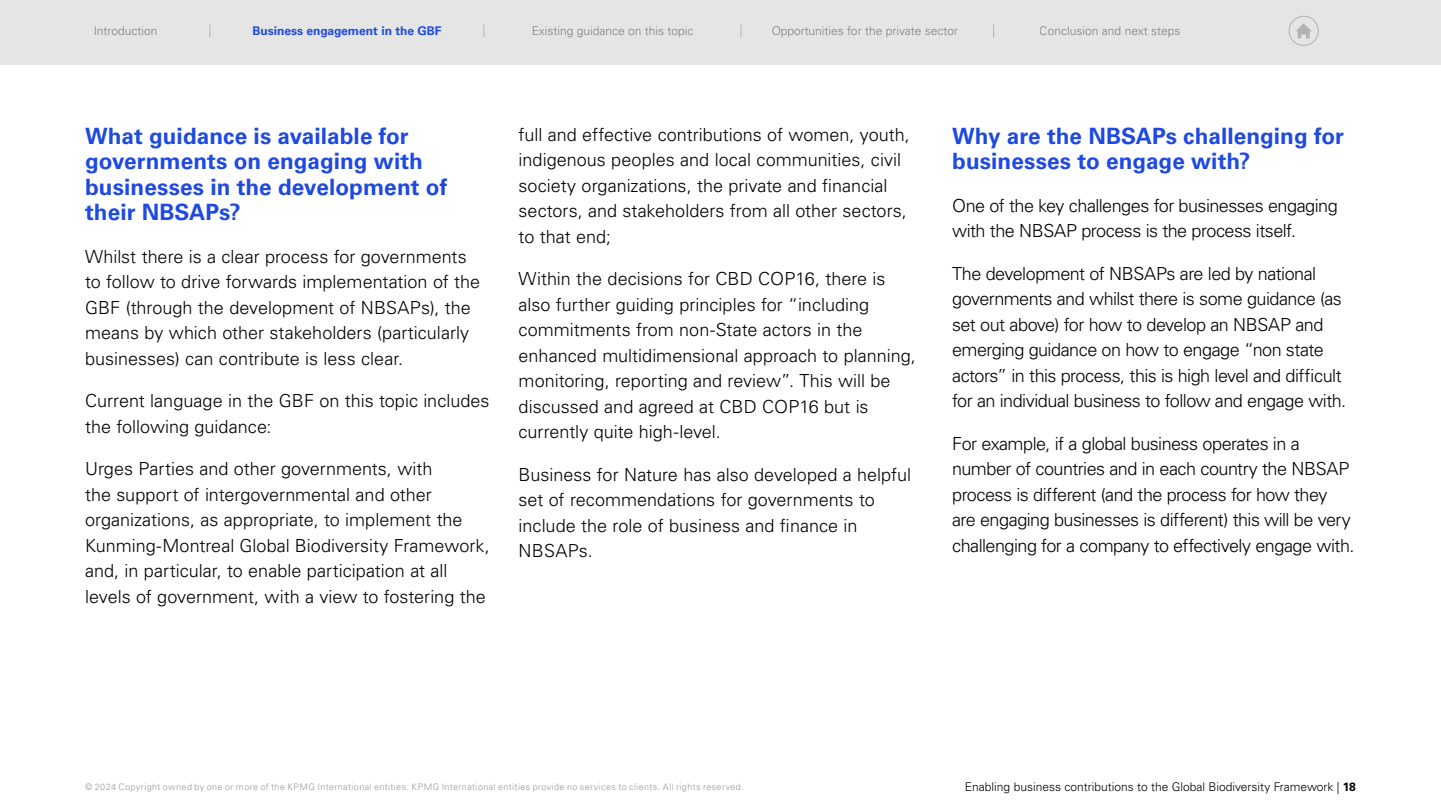
<style>
.page{position:relative;width:1441px;height:810px;background:#fff}
.page>*{position:absolute;margin:0;border:0;box-sizing:border-box;transform-origin:0 0}
.t1{font:700 22.5px/25.5px "Univers LT Std";letter-spacing:.005em;color:#1e49e2}
.t2{font:300 18px/25.5px "Univers LT Std";letter-spacing:-.005em;color:#000}
.t3{font:300 18px/25.5px "Univers LT Std";letter-spacing:-.03em;color:#000}
.t4{font:300 12px "Univers LT Std";color:#666}
.t5{font:300 12px "Univers LT Std";color:#000}
.t6{font:700 12px "Univers LT Std";color:#1e49e2}
.t7{font:300 9px "Univers LT Std";letter-spacing:.045em;color:#989898}
.s1{font-weight:700}
</style>
<div class="page">
<div style="left:0;top:0;width:1440px;height:65px;background:#e5e5e5"></div>
<div style="left:1288px;top:16px;width:30px;height:30px;border:1px solid #b2b2b2;border-radius:50%"></div>
<svg style="left:1296px;top:23px;width:15px;height:15px"></svg>
<svg style="left:209px;top:25px;width:1px;height:12px"></svg>
<svg style="left:483px;top:25px;width:1px;height:12px"></svg>
<svg style="left:993px;top:25px;width:1px;height:12px"></svg>
<svg style="left:740px;top:25px;width:1px;height:12px"></svg>
<p class="t4" style="left:94px;top:24px;width:66px">Introduction</p>
<p class="t6" style="left:252px;top:24px;width:190px">Business engagement in the GBF</p>
<p class="t4" style="left:531px;top:24px;width:164px">Existing guidance on this topic</p>
<p class="t4" style="left:771px;top:24px;width:188px">Opportunities for the private sector</p>
<p class="t4" style="left:1039px;top:24px;width:142px">Conclusion and next steps</p>
<p class="t1" style="left:85px;top:123px;width:363px">What guidance is available for governments on engaging with businesses in the development of their NBSAPs?</p>
<p class="t2" style="left:85px;top:244px;width:396px">Whilst there is a clear process for governments to follow to drive forwards implementation of the GBF (through the development of NBSAPs), the means by which other stakeholders (particularly businesses) can contribute is less clear.</p>
<p class="t2" style="left:85px;top:388px;width:406px">Current language in the GBF on this topic includes the following guidance:</p>
<p class="t2" style="left:85px;top:456px;width:406px">Urges Parties and other governments, with<br>the support of intergovernmental and other organizations, as appropriate, to implement the Kunming-Montreal Global Biodiversity Framework, and, in particular, to enable participation at all levels of government, with a view to fostering the</p>
<p class="t2" style="left:518px;top:122px;width:392px">full and effective contributions of women, youth, indigenous peoples and local communities, civil society organizations, the private and financial sectors, and stakeholders from all other sectors, to that end;</p>
<p class="t2" style="left:518px;top:266px;width:399px">Within the decisions for CBD COP16, there is also further guiding principles for “including commitments from non-State actors in the enhanced multidimensional approach to planning, monitoring, reporting and review”. This will be discussed and agreed at CBD COP16 but is currently quite high-level.</p>
<p class="t2" style="left:518px;top:462px;width:394px">Business for Nature has also developed a helpful set of recommendations for governments to include the role of business and finance in NBSAPs.</p>
<p class="t1" style="left:952px;top:123px;width:393px">Why are the NBSAPs challenging for businesses to engage with?</p>
<p class="t3" style="left:952px;top:193px;width:387px">One of the key challenges for businesses engaging with the NBSAP process is the process itself.</p>
<p class="t3" style="left:952px;top:261px;width:395px">The development of NBSAPs are led by national governments and whilst there is some guidance (as set out above) for how to develop an NBSAP and emerging guidance on how to engage “non state actors” in this process, this is high level and difficult for an individual business to follow and engage with.</p>
<p class="t3" style="left:952px;top:431px;width:404px">For example, if a global business operates in a number of countries and in each country the NBSAP process is different (and the process for how they are engaging businesses is different) this will be very challenging for a company to effectively engage with.</p>
<p class="t7" style="left:85px;top:781px;width:660px">© 2024 Copyright owned by one or more of the KPMG International entities. KPMG International entities provide no services to clients. All rights reserved.</p>
<p class="t5" style="left:964px;top:779px;width:392px">Enabling business contributions to the Global Biodiversity Framework | <span class="s1">18</span></p>
</div>
